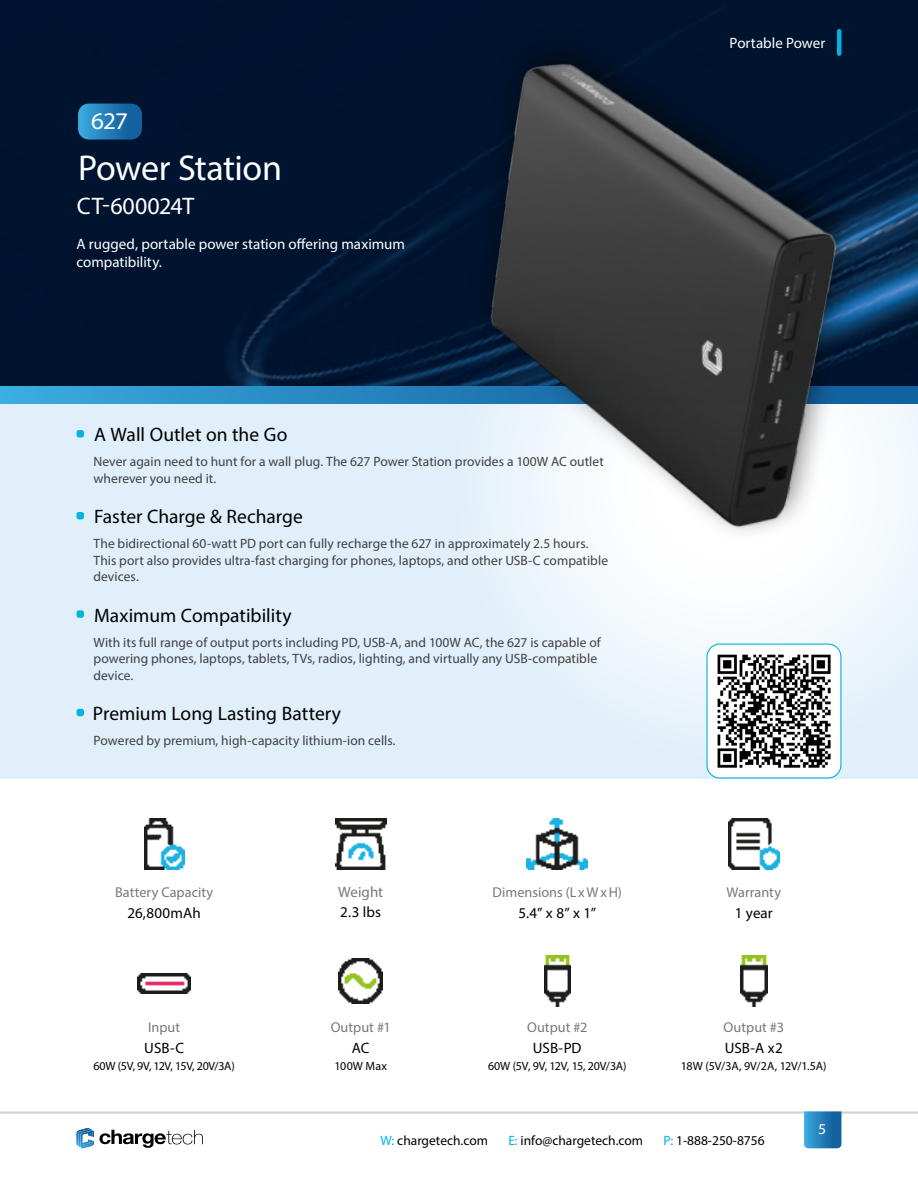
<style>
.page{position:relative;width:918px;height:1188px;background:#fff}
.page>*{position:absolute;margin:0;border:0;box-sizing:border-box;transform-origin:0 0}
.t1{font:36px "Myriad Pro";letter-spacing:-.015em;color:#fff}
.t2{font:24px "Myriad Pro";letter-spacing:-.01em;color:#fff}
.t3{font:24px "Myriad Pro";letter-spacing:-.01em;color:#fff;scale:1.05 1}
.t4{font:19.5px "Myriad Pro";color:#000}
.t5{font:15px/18px "Myriad Pro";color:#fff}
.t6{font:15px "Myriad Pro";letter-spacing:.005em;color:#000}
.t7{font:15px "Myriad Pro";color:#77787b}
.t8{font:15px "Myriad Pro";color:#fff;scale:1.05 1}
.t9{font:14.25px "Myriad Pro";letter-spacing:.005em;color:#77787b}
.t10{font:13.5px/16.5px "Myriad Pro";letter-spacing:.005em;color:#414042}
.t11{font:13.5px "Myriad Pro";color:#000}
.t12{font:12px "Myriad Pro";letter-spacing:-.015em;color:#000}
.s1{color:#04b3e2}
</style>
<div class="page">
<div style="left:0;top:365px;width:918px;height:414px;background:#e0eff9"></div>
<svg style="left:520px;top:563px;width:398px;height:203px;fill:#edf5fb"></svg>
<svg style="left:0;top:386px;width:448px;height:18px"></svg>
<div style="left:0;top:0;width:918px;height:386px;background:#00142f"></div>
<img style="left:448px;top:32px;width:470px;height:531px">
<hr style="left:0;top:1111px;width:918px;height:3px;background:#d1d3d4">
<svg style="left:804px;top:1111px;width:37px;height:37px"></svg>
<svg style="left:100px;top:1130px;width:103px;height:18px"></svg>
<svg style="left:77px;top:1128px;width:17px;height:20px"></svg>
<hr style="left:837px;top:31px;width:4px;height:23px;background:#04b3e2">
<div style="left:77px;top:430px;width:7px;height:8px;background:#04b3e2;border-radius:2px"></div>
<div style="left:77px;top:512px;width:7px;height:7px;background:#04b3e2;border-radius:2px"></div>
<div style="left:77px;top:610px;width:7px;height:8px;background:#04b3e2;border-radius:2px"></div>
<div style="left:77px;top:709px;width:7px;height:7px;background:#04b3e2;border-radius:2px"></div>
<svg style="left:78px;top:104px;width:64px;height:36px"></svg>
<div style="left:707px;top:644px;width:134px;height:134px;background:#fff;border-radius:13px"></div>
<img style="left:717px;top:654px;width:114px;height:114px">
<div style="left:706px;top:644px;width:135px;height:135px;border:1px solid #04b3e2;border-radius:13px"></div>
<img style="left:144px;top:818px;width:40px;height:51px">
<img style="left:527px;top:818px;width:61px;height:51px">
<img style="left:138px;top:974px;width:53px;height:19px">
<img style="left:729px;top:818px;width:50px;height:51px">
<img style="left:339px;top:959px;width:44px;height:44px">
<img style="left:544px;top:955px;width:26px;height:52px">
<img style="left:741px;top:955px;width:26px;height:52px">
<img style="left:335px;top:818px;width:51px;height:52px">
<h2 class="t3" style="left:91px;top:107px;width:37px">627</h2>
<h1 class="t1" style="left:78px;top:145px;width:205px">Power Station</h1>
<h2 class="t2" style="left:77px;top:191px;width:119px">CT-600024T</h2>
<p class="t5" style="left:77px;top:235px;width:330px">A rugged, portable power station offering maximum compatibility.</p>
<p class="t5" style="left:730px;top:34px;width:97px">Portable Power</p>
<h3 class="t4" style="left:94px;top:423px;width:195px">A Wall Outlet on the Go</h3>
<p class="t10" style="left:94px;top:453px;width:512px">Never again need to hunt for a wall plug. The 627 Power Station provides a 100W AC outlet wherever you need it.</p>
<h3 class="t4" style="left:94px;top:505px;width:210px">Faster Charge &amp; Recharge</h3>
<p class="t10" style="left:94px;top:535px;width:516px">The bidirectional 60-watt PD port can fully recharge the 627 in approximately 2.5 hours.<br>This port also provides ultra-fast charging for phones, laptops, and other USB-C compatible devices.</p>
<h3 class="t4" style="left:94px;top:603px;width:199px">Maximum Compatibility</h3>
<p class="t10" style="left:94px;top:634px;width:509px">With its full range of output ports including PD, USB-A, and 100W AC, the 627 is capable of powering phones, laptops, tablets, TVs, radios, lighting, and virtually any USB-compatible device.</p>
<h3 class="t4" style="left:93px;top:702px;width:250px">Premium Long Lasting Battery</h3>
<p class="t10" style="left:94px;top:732px;width:304px">Powered by premium, high-capacity lithium-ion cells.</p>
<p class="t9" style="left:115px;top:883px;width:100px">Battery Capacity</p>
<p class="t6" style="left:128px;top:904px;width:75px">26,800mAh</p>
<p class="t9" style="left:148px;top:1018px;width:34px">Input</p>
<p class="t6" style="left:144px;top:1039px;width:41px">USB-C</p>
<p class="t12" style="left:94px;top:1059px;width:143px">60W (5V, 9V, 12V, 15V, 20V/3A)</p>
<p class="t7" style="left:338px;top:883px;width:46px">Weight</p>
<p class="t6" style="left:340px;top:902px;width:42px">2.3 lbs</p>
<p class="t9" style="left:331px;top:1018px;width:62px">Output #1</p>
<p class="t6" style="left:352px;top:1039px;width:19px">AC</p>
<p class="t12" style="left:335px;top:1059px;width:54px">100W Max</p>
<p class="t9" style="left:493px;top:883px;width:131px">Dimensions (L xWxH)</p>
<p class="t6" style="left:519px;top:904px;width:79px">5.4” x 8” x 1”</p>
<p class="t9" style="left:527px;top:1018px;width:62px">Output #2</p>
<p class="t6" style="left:533px;top:1039px;width:50px">USB-PD</p>
<p class="t12" style="left:488px;top:1059px;width:140px">60W (5V, 9V, 12V, 15, 20V/3A)</p>
<p class="t9" style="left:726px;top:883px;width:56px">Warranty</p>
<p class="t6" style="left:735px;top:904px;width:40px">1 year</p>
<p class="t9" style="left:724px;top:1018px;width:62px">Output #3</p>
<p class="t6" style="left:725px;top:1039px;width:60px">USB-A x2</p>
<p class="t12" style="left:681px;top:1059px;width:147px">18W (5V/3A, 9V/2A, 12V/1.5A)</p>
<p class="t11" style="left:380px;top:1132px;width:109px"><span class="s1">W:</span> chargetech.com</p>
<p class="t11" style="left:508px;top:1132px;width:136px"><span class="s1">E:</span> info@chargetech.com</p>
<p class="t11" style="left:663px;top:1132px;width:103px"><span class="s1">P:</span> 1-888-250-8756</p>
<p class="t8" style="left:818px;top:1120px;width:9px">5</p>
</div>
